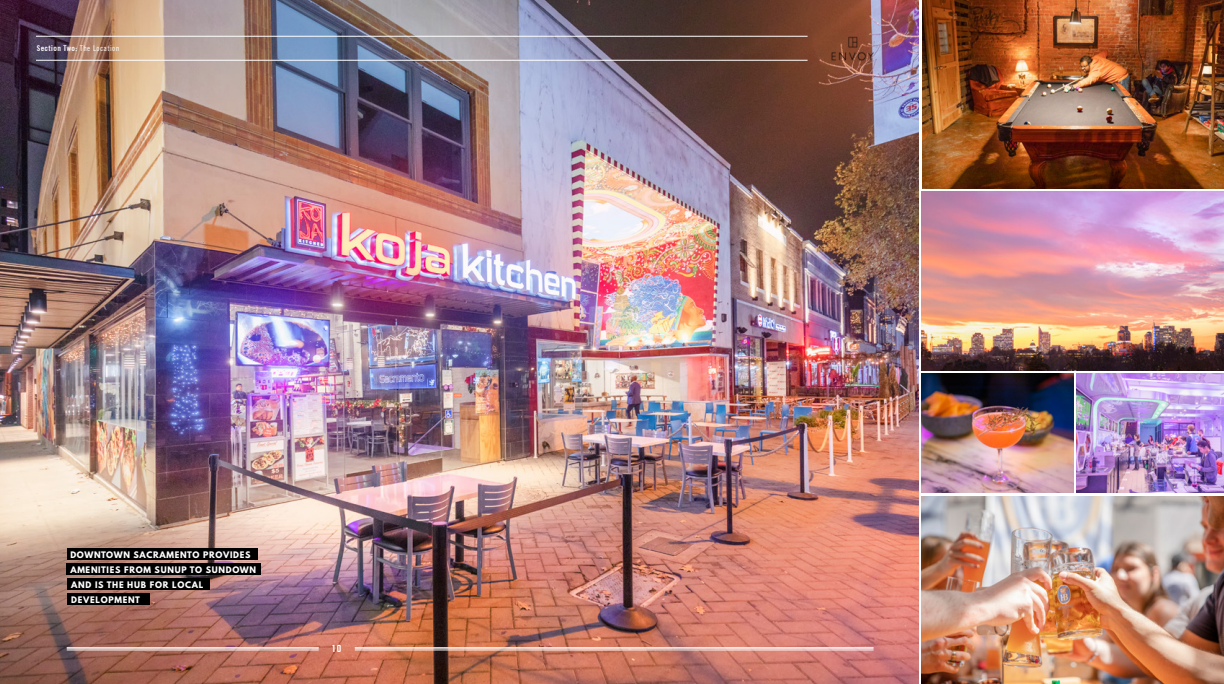
<style>
.page{position:relative;width:1224px;height:684px;background:#fff}
.page>*{position:absolute;margin:0;border:0;box-sizing:border-box;transform-origin:0 0}
.t1{font:9px "Norwester";color:#fff}
.t2{font:700 8px/15px "League Spartan";letter-spacing:.09em;color:#fff}
.t3{font:700 condensed 8px "Trade Gothic No.20";letter-spacing:.05em;color:#fff}
.s1{font-family:"Trade Gothic No.18";font-weight:400}
</style>
<div class="page">
<img style="left:0;top:0;width:919px;height:684px">
<img style="left:1076px;top:374px;width:148px;height:119px">
<img style="left:922px;top:374px;width:151px;height:119px">
<img style="left:922px;top:0;width:302px;height:188px">
<img style="left:922px;top:496px;width:302px;height:188px">
<img style="left:922px;top:191px;width:302px;height:180px">
<div style="left:67px;top:578px;width:143px;height:12px;background:#000"></div>
<div style="left:67px;top:564px;width:194px;height:12px;background:#000"></div>
<div style="left:67px;top:548px;width:191px;height:12px;background:#000"></div>
<div style="left:67px;top:594px;width:82px;height:12px;background:#000"></div>
<hr style="left:67px;top:647px;width:252px;height:2px;background:#fff">
<hr style="left:67px;top:650px;width:252px;height:1px;background:#fff">
<hr style="left:355px;top:647px;width:519px;height:2px;background:#fff">
<hr style="left:355px;top:650px;width:519px;height:1px;background:#fff">
<hr style="left:36px;top:60px;width:772px;height:1px;background:#fff">
<hr style="left:36px;top:36px;width:772px;height:1px;background:#fff">
<img style="left:828px;top:34px;width:49px;height:29px">
<p class="t3" style="left:37px;top:44px;width:84px">Section Two: <span class="s1">The Location</span></p>
<p class="t2" style="left:70px;top:547px;width:187px">DOWNTOWN SACRAMENTO PROVIDES<br>AMENITIES FROM SUNUP TO SUNDOWN<br>AND IS THE HUB FOR LOCAL<br>DEVELOPMENT</p>
<p class="t1" style="left:332px;top:644px;width:11px">10</p>
</div>
